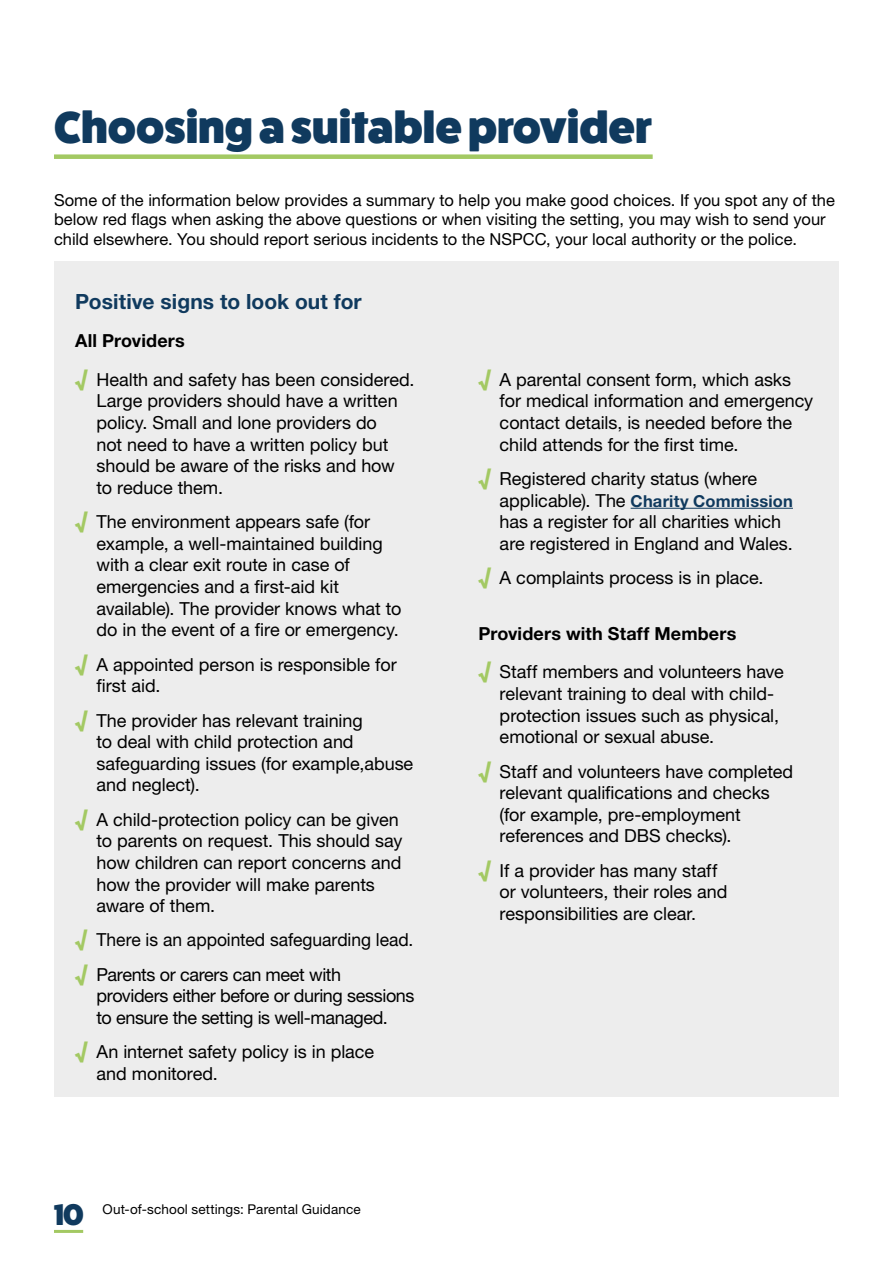
<style>
.page{position:relative;width:893px;height:1263px;background:#fff}
.page>*{position:absolute;margin:0;border:0;box-sizing:border-box;transform-origin:0 0}
.Section_heading{font:800 45px "Fat Frank";color:#103a5e}
.t1{font:800 30px "Fat Frank";color:#103a5e}
.t2{font:700 21px "Helvetica Neue LT Pro";letter-spacing:.005em;color:#103a5e}
.t3{font:18px/21.6px "Helvetica Neue LT Pro";letter-spacing:-.005em;color:#000}
.t4{font:18px/21.6px "Helvetica Neue LT Pro";letter-spacing:-.025em;color:#000}
.Body_text_bold_12pt{font:700 18px "Helvetica Neue LT Pro";letter-spacing:.01em;color:#000}
.Body_text{font:16.5px/19.8px "Helvetica Neue LT Pro";color:#000}
.t5{font:700 16.5px "Helvetica Neue LT Pro";letter-spacing:.01em;color:#103a5e}
.t6{font:13.5px "Helvetica Neue LT Pro";letter-spacing:.01em;color:#000}
.s1{font-weight:800;font-size:21px;color:#a3c963}
.s2{font-weight:400;font-size:18px;color:#000}
</style>
<div class="page">
<hr style="left:54px;top:1230px;width:29px;height:3px;background:#a3c963">
<div style="left:54px;top:261px;width:785px;height:836px;background:#ededed"></div>
<div style="left:54px;top:154px;width:599px;height:5px;background:#a3c963"></div>
<hr style="left:631px;top:508px;width:162px;height:1px;background:#103a5e">
<h2 class="Section_heading" style="left:54px;top:102px;width:600px">Choosing a suitable provider</h2>
<p class="Body_text" style="left:54px;top:190px;width:782px">Some of the information below provides a summary to help you make good choices. If you spot any of the below red flags when asking the above questions or when visiting the setting, you may wish to send your child elsewhere. You should report serious incidents to the NSPCC, your local authority or the police.</p>
<h3 class="t2" style="left:75px;top:288px;width:288px">Positive signs to look out for</h3>
<p class="Body_text_bold_12pt" style="left:75px;top:330px;width:111px">All Providers</p>
<p class="t3" style="left:97px;top:368px;width:320px;text-indent:-21px"><span class="s1">√</span> Health and safety has been considered.<br>Large providers should have a written policy. Small and lone providers do<br>not need to have a written policy but should be aware of the risks and how to reduce them.</p>
<p class="t3" style="left:97px;top:511px;width:306px;text-indent:-21px"><span class="s1">√</span> The environment appears safe (for example, a well-maintained building with a clear exit route in case of emergencies and a first-aid kit available). The provider knows what to do in the event of a fire or emergency.</p>
<p class="t3" style="left:97px;top:653px;width:302px;text-indent:-21px"><span class="s1">√</span> A appointed person is responsible for first aid.</p>
<p class="t3" style="left:97px;top:709px;width:318px;text-indent:-21px"><span class="s1">√</span> The provider has relevant training<br>to deal with child protection and safeguarding issues (for example,abuse and neglect).</p>
<p class="t3" style="left:97px;top:808px;width:308px;text-indent:-21px"><span class="s1">√</span> A child-protection policy can be given to parents on request. This should say how children can report concerns and how the provider will make parents aware of them.</p>
<p class="t3" style="left:75px;top:929px;width:340px"><span class="s1">√</span> There is an appointed safeguarding lead.</p>
<p class="t4" style="left:97px;top:963px;width:320px;text-indent:-21px"><span class="s1">√</span> Parents or carers can meet with providers either before or during sessions to ensure the setting is well-managed.</p>
<p class="t3" style="left:97px;top:1041px;width:279px;text-indent:-21px"><span class="s1">√</span> An internet safety policy is in place and monitored.</p>
<h2 class="t1" style="left:54px;top:1198px;width:31px">10</h2>
<p class="t6" style="left:103px;top:1201px;width:260px">Out-of-school settings: Parental Guidance</p>
<p class="t3" style="left:500px;top:368px;width:315px;text-indent:-21px"><span class="s1">√</span> A parental consent form, which asks for medical information and emergency contact details, is needed before the child attends for the first time.</p>
<p class="t3" style="left:478px;top:467px;width:280px"><span class="s1">√</span> Registered charity status (where</p>
<p class="t5" style="left:500px;top:490px;width:295px"><span class="s2">applicable). The</span> Charity Commission</p>
<p class="t3" style="left:500px;top:511px;width:295px">has a register for all charities which are registered in England and Wales.</p>
<p class="t3" style="left:478px;top:567px;width:287px"><span class="s1">√</span> A complaints process is in place.</p>
<p class="Body_text_bold_12pt" style="left:478px;top:622px;width:259px">Providers with Staff Members</p>
<p class="t3" style="left:500px;top:661px;width:286px;text-indent:-21px"><span class="s1">√</span> Staff members and volunteers have relevant training to deal with child&shy;protection issues such as physical, emotional or sexual abuse.</p>
<p class="t3" style="left:500px;top:760px;width:295px;text-indent:-21px"><span class="s1">√</span> Staff and volunteers have completed relevant qualifications and checks (for example, pre-employment references and DBS checks).</p>
<p class="t3" style="left:500px;top:859px;width:229px;text-indent:-21px"><span class="s1">√</span> If a provider has many staff or volunteers, their roles and responsibilities are clear.</p>
</div>
